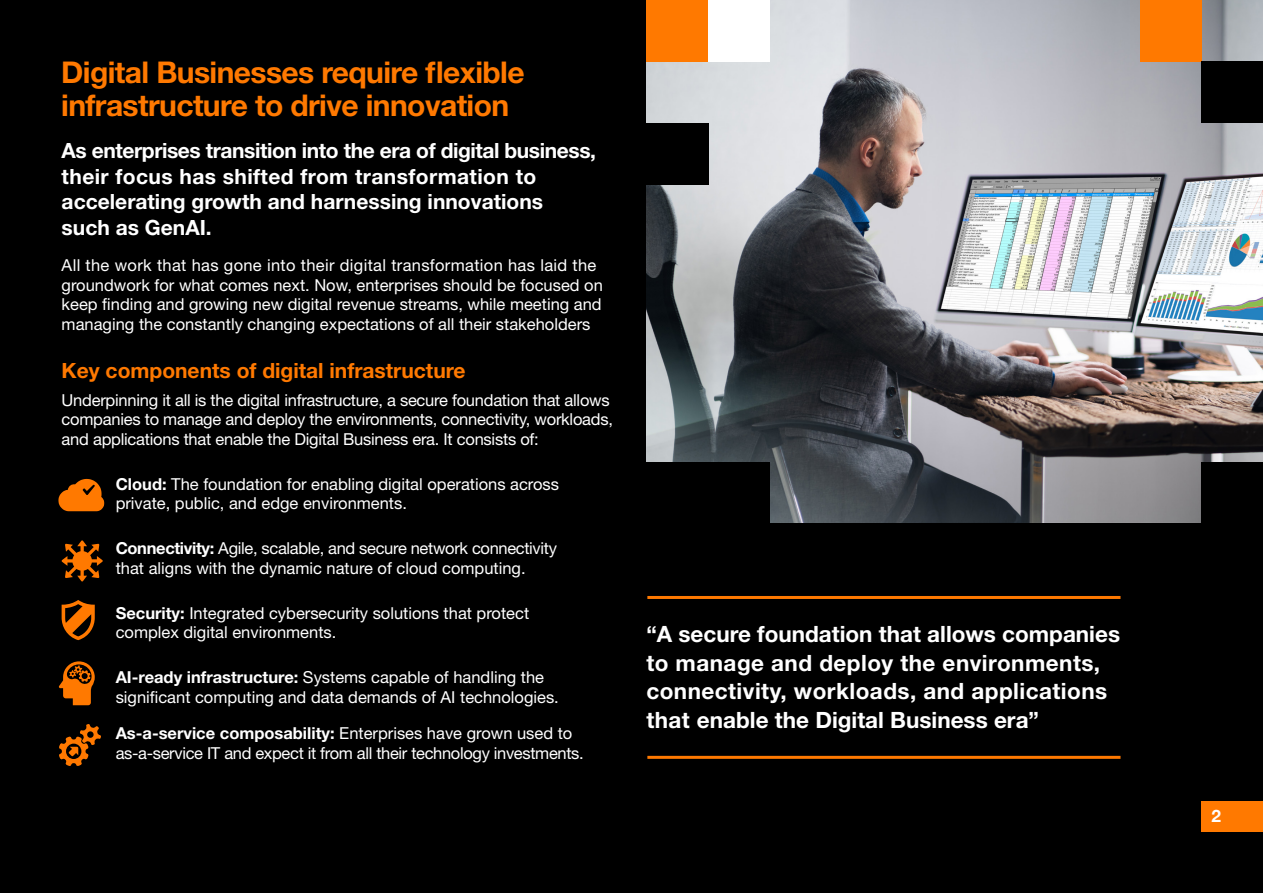
<style>
.page{position:relative;width:1263px;height:893px;background:#000}
.page>*{position:absolute;margin:0;border:0;box-sizing:border-box;transform-origin:0 0}
.t1{font:700 30px/33px "Helvetica Neue LT Std";letter-spacing:-.02em;color:#ff7900}
.t2{font:700 22.5px/28.5px "Helvetica Neue LT Std";letter-spacing:.02em;color:#fff}
.t3{font:700 21px/25.5px "Helvetica Neue LT Std";color:#fff}
.t4{font:700 21px "Helvetica Neue LT Std";color:#ff7900}
.t5{font:700 17.25px "Helvetica Neue LT Std";color:#fff}
.t6{font:16.5px/19.5px "Helvetica Neue LT Std";color:#fff}
.t7{font:16.5px/19.5px "Helvetica Neue LT Std";letter-spacing:-.02em;color:#fff}
.s1{font-weight:700}
</style>
<div class="page">
<hr style="left:647px;top:596px;width:473px;height:3px;background:#ff7900">
<hr style="left:647px;top:756px;width:473px;height:3px;background:#ff7900">
<img style="left:646px;top:0;width:617px;height:522px">
<div style="left:642px;top:123px;width:67px;height:62px;background:#000"></div>
<div style="left:1140px;top:0;width:62px;height:62px;background:#ff7900"></div>
<div style="left:646px;top:0;width:62px;height:62px;background:#ff7900"></div>
<div style="left:1201px;top:62px;width:62px;height:61px;background:#000"></div>
<div style="left:1201px;top:462px;width:62px;height:73px;background:#000"></div>
<div style="left:632px;top:462px;width:138px;height:73px;background:#000"></div>
<div style="left:709px;top:0;width:61px;height:62px;background:#fff"></div>
<svg style="left:62px;top:600px;width:33px;height:40px"></svg>
<svg style="left:59px;top:661px;width:36px;height:44px"></svg>
<svg style="left:62px;top:540px;width:41px;height:42px"></svg>
<svg style="left:58px;top:479px;width:46px;height:32px"></svg>
<div style="left:1201px;top:801px;width:62px;height:30px;background:#ff7900"></div>
<svg style="left:59px;top:724px;width:42px;height:42px"></svg>
<h1 class="t1" style="left:61px;top:55px;width:465px">Digital Businesses require flexible infrastructure to drive innovation</h1>
<p class="t3" style="left:62px;top:137px;width:536px">As enterprises transition into the era of digital business, their focus has shifted from transformation to accelerating growth and harnessing innovations such as GenAI.</p>
<p class="t6" style="left:62px;top:255px;width:543px">All the work that has gone into their digital transformation has laid the groundwork for what comes next. Now, enterprises should be focused on keep finding and growing new digital revenue streams, while meeting and managing the constantly changing expectations of all their stakeholders</p>
<p class="t4" style="left:62px;top:357px;width:405px">Key components of digital infrastructure</p>
<p class="t6" style="left:62px;top:390px;width:553px">Underpinning it all is the digital infrastructure, a secure foundation that allows companies to manage and deploy the environments, connectivity, workloads, and applications that enable the Digital Business era. It consists of:</p>
<p class="t6" style="left:116px;top:474px;width:445px"><span class="s1">Cloud:</span> The foundation for enabling digital operations across private, public, and edge environments.</p>
<p class="t6" style="left:116px;top:538px;width:443px"><span class="s1">Connectivity:</span> Agile, scalable, and secure network connectivity that aligns with the dynamic nature of cloud computing.</p>
<p class="t6" style="left:116px;top:603px;width:415px"><span class="s1">Security:</span> Integrated cybersecurity solutions that protect complex digital environments.</p>
<p class="t6" style="left:116px;top:667px;width:445px"><span class="s1">AI-ready infrastructure:</span> Systems capable of handling the significant computing and data demands of AI technologies.</p>
<p class="t7" style="left:116px;top:723px;width:470px"><span class="s1">As-a-service composability:</span> Enterprises have grown used to as-a-service IT and expect it from all their technology investments.</p>
<h2 class="t2" style="left:646px;top:620px;width:475px">“A secure foundation that allows companies to manage and deploy the environments, connectivity, workloads, and applications that enable the Digital Business era”</h2>
<p class="t5" style="left:1211px;top:805px;width:11px">2</p>
</div>
